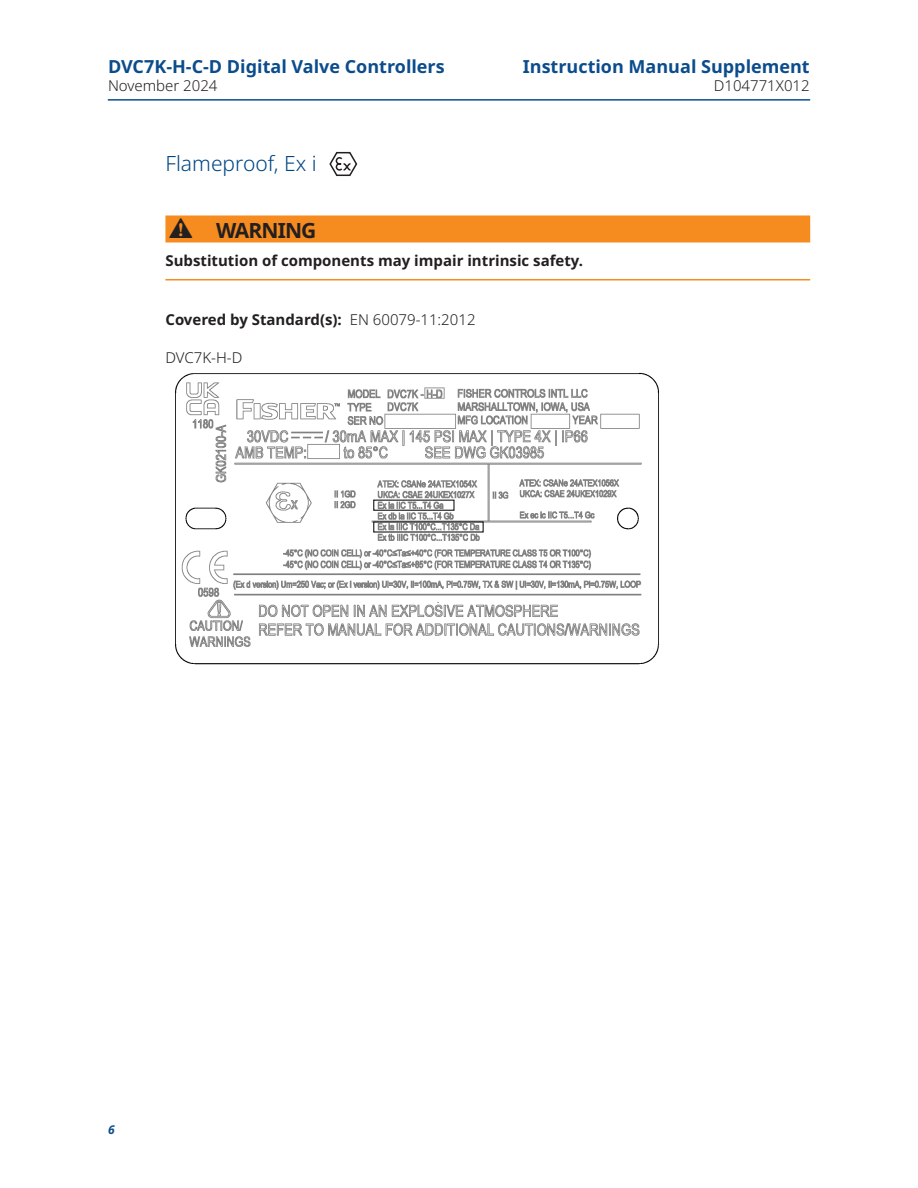
<style>
.page{position:relative;width:918px;height:1188px;background:#fff}
.page>*{position:absolute;margin:0;border:0;box-sizing:border-box;transform-origin:0 0}
._02_Subhead_1_1{font:300 21px "Noto Sans";color:#004684}
.t1{font:700 21px "Noto Sans";letter-spacing:-.04em;color:#231f20}
.t2{font:700 18px "Noto Sans";color:#0b4c8c}
._06_Warning_text{font:700 15px "Noto Sans";color:#231f20}
._01_Body_text_bold{font:700 15px "Noto Sans";color:#231f20}
._01_Body_Text{font:300 15px "Noto Sans";color:#231f20}
.t3{font:italic 700 12px "Noto Sans";color:#0b4c8c}
.s1{font-weight:300}
</style>
<div class="page">
<hr style="left:108px;top:99px;width:702px;height:2px;background:#0b4c8c">
<div style="left:165px;top:216px;width:645px;height:27px;background:#f68b1f"></div>
<hr style="left:165px;top:279px;width:645px;height:1px;background:#f68b1f">
<svg style="left:329px;top:152px;width:28px;height:25px"></svg>
<img style="left:175px;top:372px;width:484px;height:293px">
<div style="left:373px;top:521px;width:111px;height:12px;border:1px solid #231f20"></div>
<div style="left:373px;top:500px;width:82px;height:11px;border:1px solid #231f20"></div>
<p class="t2" style="left:108px;top:57px;width:338px">DVC7K-H-C-D Digital Valve Controllers</p>
<p class="_01_Body_Text" style="left:108px;top:77px;width:111px">November 2024</p>
<p class="_02_Subhead_1_1" style="left:165px;top:152px;width:153px">Flameproof, Ex i</p>
<p class="t2" style="left:523px;top:57px;width:288px">Instruction Manual Supplement</p>
<p class="_01_Body_Text" style="left:714px;top:77px;width:97px">D104771X012</p>
<p class="t1" style="left:216px;top:219px;width:102px">WARNING</p>
<p class="_06_Warning_text" style="left:165px;top:252px;width:419px">Substitution of components may impair intrinsic safety.</p>
<p class="_01_Body_text_bold" style="left:165px;top:311px;width:312px">Covered by Standard(s): <span class="s1">EN 60079-11:2012</span></p>
<p class="_01_Body_Text" style="left:165px;top:349px;width:79px">DVC7K-H-D</p>
<p class="t3" style="left:108px;top:1121px;width:8px">6</p>
</div>
